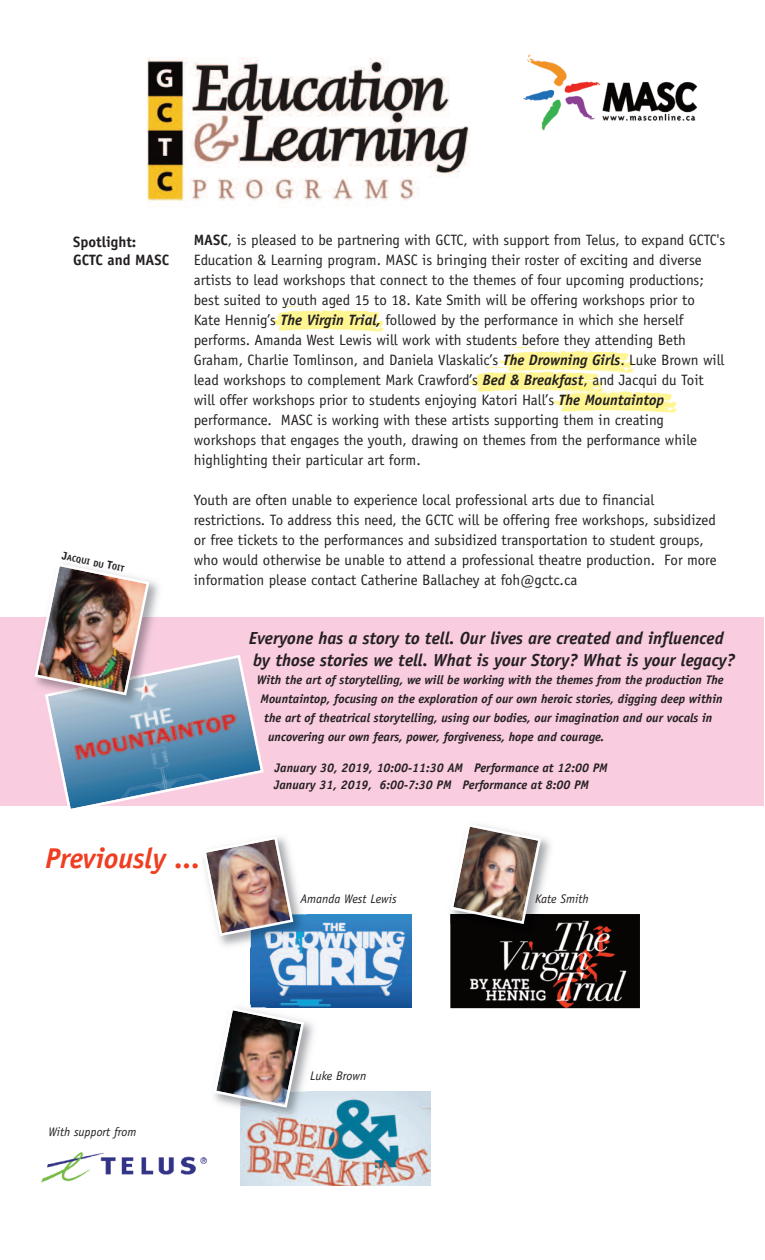
<style>
.page{position:relative;width:765px;height:1260px;background:#fff}
.page>*{position:absolute;margin:0;border:0;box-sizing:border-box;transform-origin:0 0}
.t1{font:italic 700 28.75px "Officina Sans";color:#ef3e22}
.t2{font:italic 700 17.5px/21.2px "Officina Sans";color:#231f20}
.t3{font:15px/20px "Officina Sans";color:#231f20}
.t4{font:700 15px/18px "Officina Sans";color:#231f20}
.t5{font:italic 700 12.5px/17.5px "Officina Sans";color:#231f20}
.t6{font:italic 12.5px "Officina Sans";color:#231f20}
.t7{font:italic 12.38px "Officina Sans";color:#231f20}
.t8{font:700 8.5px "Officina Sans";color:#231f20;scale:1.04 1}
.s1{font-size:11.25px}
.s2{font-weight:700}
.s3{font-weight:700;font-style:italic}
</style>
<div class="page">
<div style="left:0;top:617px;width:764px;height:189px;background:#f9ccdf"></div>
<img style="left:147px;top:58px;width:324px;height:149px">
<img style="left:241px;top:1092px;width:189px;height:94px">
<img style="left:523px;top:54px;width:175px;height:77px">
<img style="left:251px;top:915px;width:160px;height:92px">
<img style="left:34px;top:564px;width:230px;height:245px">
<img style="left:271px;top:307px;width:113px;height:25px">
<img style="left:619px;top:352px;width:15px;height:21px">
<img style="left:495px;top:348px;width:124px;height:40px">
<img style="left:468px;top:368px;width:27px;height:24px">
<img style="left:495px;top:388px;width:53px;height:3px">
<img style="left:548px;top:388px;width:129px;height:25px">
<img style="left:219px;top:883px;width:88px;height:71px">
<img style="left:251px;top:915px;width:60px;height:32px">
<img style="left:204px;top:837px;width:91px;height:101px">
<img style="left:240px;top:1000px;width:82px;height:114px">
<img style="left:241px;top:1092px;width:66px;height:34px">
<img style="left:214px;top:1005px;width:92px;height:104px">
<img style="left:450px;top:914px;width:190px;height:94px">
<img style="left:543px;top:838px;width:16px;height:86px">
<img style="left:450px;top:926px;width:93px;height:16px">
<img style="left:450px;top:825px;width:93px;height:101px">
<img style="left:41px;top:1152px;width:166px;height:31px">
<p class="t4" style="left:73px;top:234px;width:98px">Spotlight:<br>GCTC and MASC</p>
<p class="t8" style="left:63px;top:553px;width:63px;rotate:12deg"><span class="s1">J</span>ACQUI DU <span class="s1">T</span>OIT</p>
<p class="t3" style="left:194px;top:231px;width:533px"><span class="s2">MASC</span>, is pleased to be partnering with GCTC, with support from Telus, to expand GCTC's Education &amp; Learning program. MASC is bringing their roster of exciting and diverse artists to lead workshops that connect to the themes of four upcoming productions; best suited to youth aged 15 to 18. Kate Smith will be offering workshops prior to Kate Hennig’s <span class="s3">The Virgin Trial,</span> followed by the performance in which she herself performs. Amanda West Lewis will work with students before they attending Beth Graham, Charlie Tomlinson, and Daniela Vlaskalic’s <span class="s3">The Drowning Girls</span>. Luke Brown will lead workshops to complement Mark Crawford’s <span class="s3">Bed &amp; Breakfast</span>, and Jacqui du Toit will offer workshops prior to students enjoying Katori Hall’s <span class="s3">The Mountaintop </span>performance. MASC is working with these artists supporting them in creating workshops that engages the youth, drawing on themes from the performance while highlighting their particular art form.</p>
<p class="t3" style="left:194px;top:491px;width:524px">Youth are often unable to experience local professional arts due to financial restrictions. To address this need, the GCTC will be offering free workshops, subsidized or free tickets to the performances and subsidized transportation to student groups, who would otherwise be unable to attend a professional theatre production. For more information please contact Catherine Ballachey at foh@gctc.ca</p>
<p class="t2" style="left:249px;top:629px;width:488px">Everyone has a story to tell. Our lives are created and influenced by those stories we tell. What is your Story? What is your legacy?</p>
<p class="t5" style="left:257px;top:672px;width:469px">With the art of storytelling, we will be working with the themes from the production The</p>
<p class="t5" style="left:261px;top:691px;width:464px">Mountaintop, focusing on the exploration of our own heroic stories, digging deep within</p>
<p class="t5" style="left:264px;top:710px;width:450px">the art of theatrical storytelling, using our bodies, our imagination and our vocals in</p>
<p class="t5" style="left:268px;top:729px;width:338px">uncovering our own fears, power, forgiveness, hope and courage.</p>
<p class="t5" style="left:274px;top:760px;width:335px">January 30, 2019, 10:00-11:30 AM Performance at 12:00 PM<br>January 31, 2019, 6:00-7:30 PM Performance at 8:00 PM</p>
<h1 class="t1" style="left:45px;top:847px;width:157px">Previously ...</h1>
<p class="t7" style="left:48px;top:1127px;width:90px">With support from</p>
<p class="t6" style="left:300px;top:894px;width:98px">Amanda West Lewis</p>
<p class="t6" style="left:310px;top:1071px;width:58px">Luke Brown</p>
<p class="t6" style="left:535px;top:894px;width:55px">Kate Smith</p>
</div>
